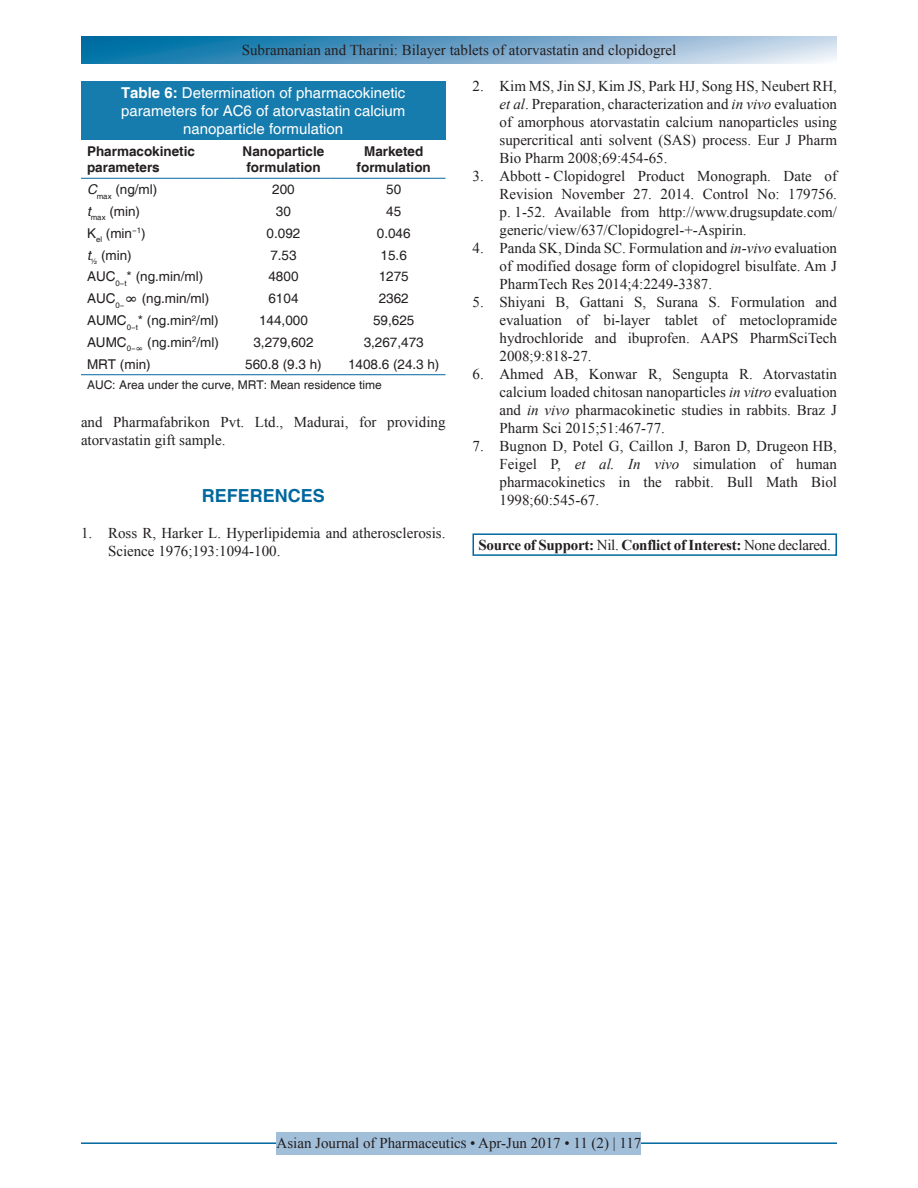
<style>
.page{position:relative;width:918px;height:1188px;background:#fff}
.page>*{position:absolute;margin:0;border:0;box-sizing:border-box;transform-origin:0 0}
.t1{font:700 18px "Helvetica";color:#00689e}
.REF{font:15px/18px "Times New Roman";color:#231f20;text-align:justify}
.TT{font:15px/18px "Helvetica";color:#fff;text-align:center}
.TX{font:15px/18px "Times New Roman";color:#231f20}
.t2{font:700 15px "Times New Roman";letter-spacing:-.015em;color:#231f20}
.TB{font:13.5px "Helvetica";color:#231f20}
.TCH{font:700 13.5px/16.5px "Helvetica";color:#231f20}
.TBL{font:13.5px "Helvetica";color:#231f20}
.TFN{font:12px "Helvetica";color:#231f20}
.s1{font-weight:700}
.s2{font-style:italic}
.s3{font-weight:400}
</style>
<div class="page">
<svg style="left:81px;top:37px;width:756px;height:27px;background:#6ba4c8"></svg>
<hr style="left:81px;top:1142px;width:756px;height:2px;background:#00689e">
<div style="left:277px;top:1132px;width:364px;height:22px;background:#a2bfda"></div>
<div style="left:472px;top:533px;width:365px;height:23px;border:2px solid #00689e"></div>
<div style="left:81px;top:81px;width:365px;height:59px;background:#167cae"></div>
<hr style="left:81px;top:374px;width:144px;height:1px;background:#00689e">
<hr style="left:236px;top:374px;width:95px;height:1px;background:#00689e">
<hr style="left:342px;top:374px;width:104px;height:1px;background:#00689e">
<hr style="left:81px;top:178px;width:144px;height:1px;background:#00689e">
<hr style="left:236px;top:178px;width:95px;height:1px;background:#00689e">
<hr style="left:342px;top:178px;width:104px;height:1px;background:#00689e">
<p class="REF" style="left:242px;top:41px;width:436px">Subramanian and Tharini: Bilayer tablets of atorvastatin and clopidogrel</p>
<p class="TT" style="left:121px;top:84px;width:286px"><span class="s1">Table 6:</span> Determination of pharmacokinetic parameters for AC6 of atorvastatin calcium nanoparticle formulation</p>
<p class="TCH" style="left:87px;top:143px;width:110px">Pharmacokinetic parameters</p>
<p class="TCH" style="left:243px;top:143px;width:83px">Nanoparticle formulation</p>
<p class="TCH" style="left:357px;top:143px;width:76px;text-align:center">Marketed formulation</p>
<p class="TB" style="left:87px;top:182px;width:72px"><span class="s2">C</span><sub>max</sub> (ng/ml)</p>
<p class="TB" style="left:272px;top:182px;width:24px">200</p>
<p class="TB" style="left:386px;top:182px;width:17px">50</p>
<p class="TB" style="left:87px;top:203px;width:55px"><span class="s2">t</span><sub>max</sub> (min)</p>
<p class="TB" style="left:276px;top:203px;width:17px">30</p>
<p class="TB" style="left:386px;top:203px;width:17px">45</p>
<p class="TB" style="left:87px;top:225px;width:60px">K<sub>el</sub> (min<sup>−1</sup>)</p>
<p class="TB" style="left:267px;top:225px;width:35px">0.092</p>
<p class="TB" style="left:377px;top:225px;width:35px">0.046</p>
<p class="TB" style="left:87px;top:247px;width:46px"><span class="s2">t</span><sub>½</sub> (min)</p>
<p class="TB" style="left:270px;top:247px;width:28px">7.53</p>
<p class="TB" style="left:381px;top:247px;width:28px">15.6</p>
<p class="TB" style="left:87px;top:269px;width:118px">AUC<sub>0−t</sub>* (ng.min/ml)</p>
<p class="TB" style="left:268px;top:269px;width:32px">4800</p>
<p class="TB" style="left:379px;top:269px;width:32px">1275</p>
<p class="TB" style="left:87px;top:291px;width:124px">AUC<sub>0−</sub>∞ (ng.min/ml)</p>
<p class="TB" style="left:268px;top:291px;width:32px">6104</p>
<p class="TB" style="left:379px;top:291px;width:32px">2362</p>
<p class="TB" style="left:87px;top:313px;width:133px">AUMC<sub>0−t</sub>* (ng.min<sup>2</sup>/ml)</p>
<p class="TB" style="left:259px;top:313px;width:50px">144,000</p>
<p class="TB" style="left:373px;top:313px;width:43px">59,625</p>
<p class="TB" style="left:87px;top:334px;width:133px">AUMC<sub>0−∞</sub> (ng.min<sup>2</sup>/ml)</p>
<p class="TB" style="left:253px;top:334px;width:62px">3,279,602</p>
<p class="TB" style="left:364px;top:334px;width:62px">3,267,473</p>
<p class="TBL" style="left:87px;top:356px;width:65px">MRT (min)</p>
<p class="TBL" style="left:245px;top:356px;width:78px">560.8 (9.3 h)</p>
<p class="TBL" style="left:348px;top:356px;width:93px">1408.6 (24.3 h)</p>
<p class="TFN" style="left:87px;top:378px;width:296px">AUC: Area under the curve, MRT: Mean residence time</p>
<p class="TX" style="left:81px;top:412px;width:366px">and Pharmafabrikon Pvt. Ltd., Madurai, for providing atorvastatin gift sample.</p>
<h1 class="t1" style="left:202px;top:485px;width:125px">REFERENCES</h1>
<p class="REF" style="left:108px;top:523px;width:339px;text-indent:-27px">1. Ross R, Harker L. Hyperlipidemia and atherosclerosis.<br>Science 1976;193:1094-100.</p>
<p class="REF" style="left:500px;top:77px;width:339px;text-indent:-27px">2. Kim MS, Jin SJ, Kim JS, Park HJ, Song HS, Neubert RH, <span class="s2">et al</span>. Preparation, characterization and <span class="s2">in vivo</span> evaluation of amorphous atorvastatin calcium nanoparticles using supercritical anti solvent (SAS) process. Eur J Pharm Bio Pharm 2008;69:454-65.</p>
<p class="REF" style="left:500px;top:167px;width:339px;text-indent:-27px">3. Abbott - Clopidogrel Product Monograph. Date of Revision November 27. 2014. Control No: 179756. p. 1-52. Available from http://www.drugsupdate.com/ generic/view/637/Clopidogrel-+-Aspirin.</p>
<p class="REF" style="left:500px;top:239px;width:339px;text-indent:-27px">4. Panda SK, Dinda SC. Formulation and <span class="s2">in-vivo</span> evaluation of modified dosage form of clopidogrel bisulfate. Am J PharmTech Res 2014;4:2249-3387.</p>
<p class="REF" style="left:500px;top:293px;width:339px;text-indent:-27px">5. Shiyani B, Gattani S, Surana S. Formulation and evaluation of bi-layer tablet of metoclopramide hydrochloride and ibuprofen. AAPS PharmSciTech 2008;9:818-27.</p>
<p class="REF" style="left:500px;top:365px;width:339px;text-indent:-27px">6. Ahmed AB, Konwar R, Sengupta R. Atorvastatin calcium loaded chitosan nanoparticles <span class="s2">in vitro</span> evaluation and <span class="s2">in vivo</span> pharmacokinetic studies in rabbits. Braz J Pharm Sci 2015;51:467-77.</p>
<p class="REF" style="left:500px;top:437px;width:339px;text-indent:-27px">7. Bugnon D, Potel G, Caillon J, Baron D, Drugeon HB, Feigel P, <span class="s2">et al. In vivo</span> simulation of human pharmacokinetics in the rabbit. Bull Math Biol 1998;60:545-67.</p>
<p class="t2" style="left:478px;top:534px;width:354px">Source of Support: <span class="s3">Nil.</span> Conflict of Interest: <span class="s3">None declared.</span></p>
<p class="REF" style="left:277px;top:1134px;width:366px">Asian Journal of Pharmaceutics • Apr-Jun 2017 • 11 (2) | 117</p>
</div>
